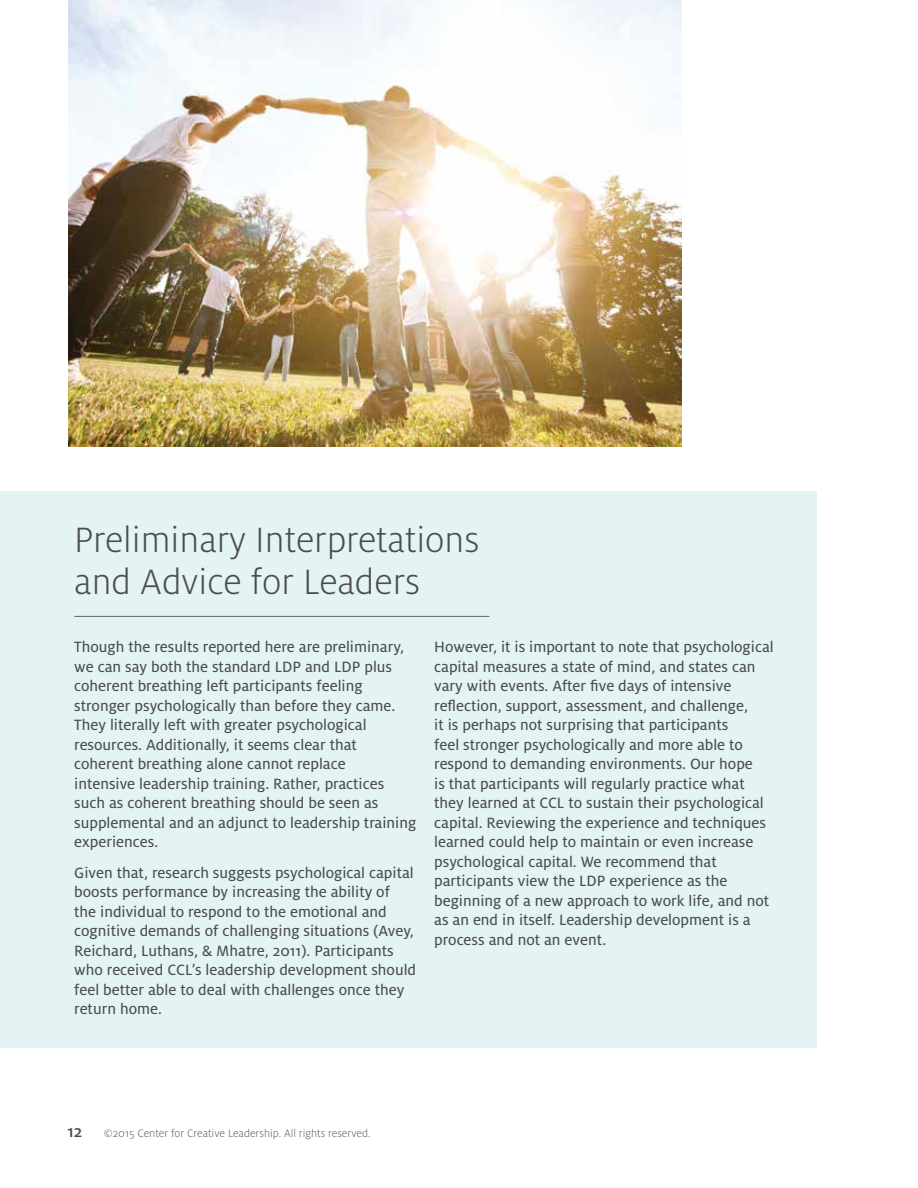
<style>
.page{position:relative;width:918px;height:1188px;background:#fff}
.page>*{position:absolute;margin:0;border:0;box-sizing:border-box;transform-origin:0 0}
.t1{font:300 39px/42px "Milo Pro";color:#4d4d4f}
.t2{font:16.5px/19.5px "Milo Pro Text";color:#4d4d4f}
.t3{font:300 12px "Milo Pro";color:#5e6367}
.s1{font-weight:500;font-size:18px;color:#4d4d4f}
</style>
<div class="page">
<div style="left:0;top:491px;width:817px;height:557px;background:#e4f4f5"></div>
<hr style="left:74px;top:616px;width:415px;height:1px;background:#5e6367">
<img style="left:68px;top:0;width:614px;height:447px">
<h1 class="t1" style="left:74px;top:519px;width:407px">Preliminary Interpretations and Advice for Leaders</h1>
<p class="t2" style="left:74px;top:637px;width:344px">Though the results reported here are preliminary, we can say both the standard LDP and LDP plus coherent breathing left participants feeling stronger psychologically than before they came.<br>They literally left with greater psychological resources. Additionally, it seems clear that coherent breathing alone cannot replace<br>intensive leadership training. Rather, practices such as coherent breathing should be seen as supplemental and an adjunct to leadership training experiences.</p>
<p class="t2" style="left:74px;top:863px;width:343px">Given that, research suggests psychological capital boosts performance by increasing the ability of<br>the individual to respond to the emotional and cognitive demands of challenging situations (Avey, Reichard, Luthans, &amp; Mhatre, 2011). Participants who received CCL’s leadership development should feel better able to deal with challenges once they return home.</p>
<p class="t2" style="left:434px;top:637px;width:341px">However, it is important to note that psychological capital measures a state of mind, and states can vary with events. After five days of intensive reflection, support, assessment, and challenge,<br>it is perhaps not surprising that participants<br>feel stronger psychologically and more able to respond to demanding environments. Our hope<br>is that participants will regularly practice what they learned at CCL to sustain their psychological capital. Reviewing the experience and techniques learned could help to maintain or even increase psychological capital. We recommend that participants view the LDP experience as the beginning of a new approach to work life, and not as an end in itself. Leadership development is a process and not an event.</p>
<p class="t3" style="left:68px;top:1127px;width:305px"><span class="s1">12</span> ©2015 Center for Creative Leadership. All rights reserved.</p>
</div>
